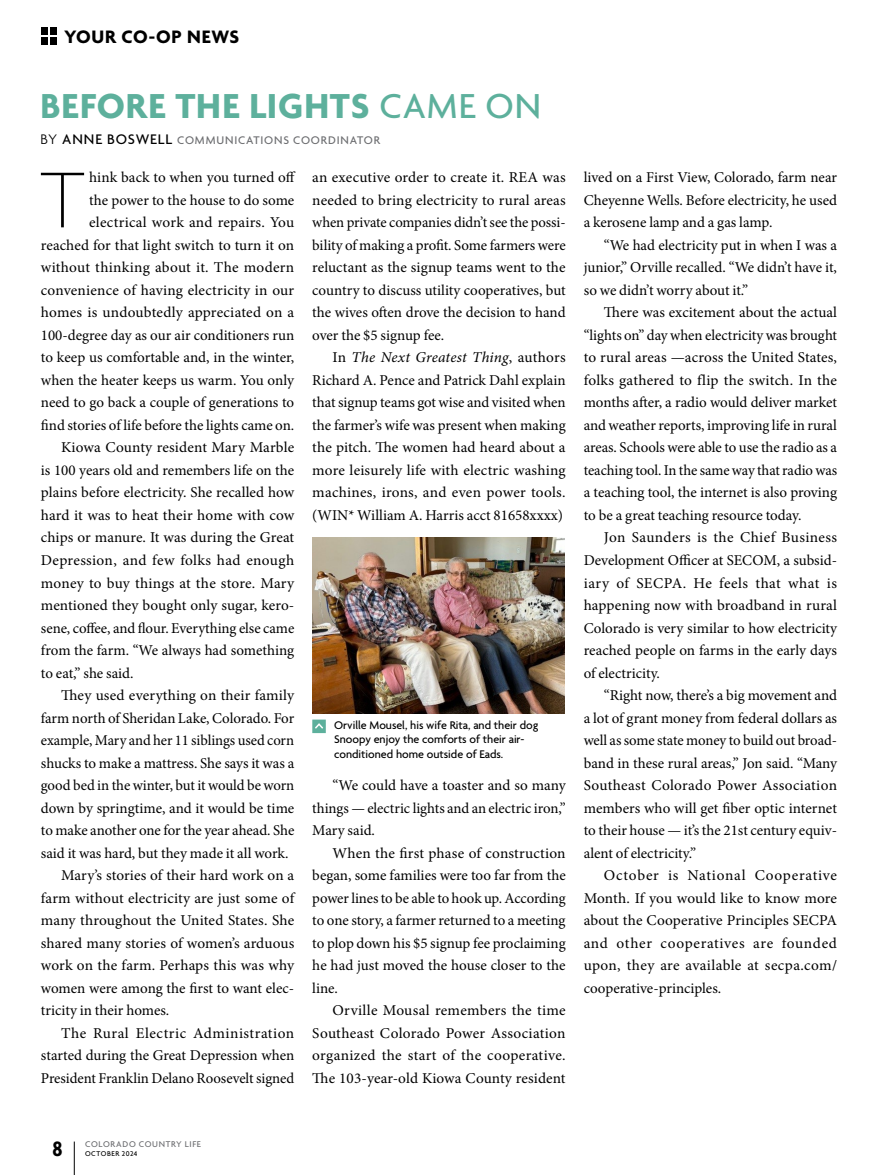
<style>
.page{position:relative;width:878px;height:1175px;background:#fff}
.page>*{position:absolute;margin:0;border:0;box-sizing:border-box;transform-origin:0 0}
.t1{font:100 85.5px "Agenda";color:#000}
.t2{font:700 37.5px "Agenda";letter-spacing:.025em;color:#5db09c}
.t3{font:700 condensed 22.5px "Agenda";color:#000}
.t4{font:700 19.5px "Agenda";letter-spacing:.03em;color:#000}
.t5{font:15px/22.5px "Minion Pro";color:#000;text-align:justify}
.t6{font:15px "Minion Pro";letter-spacing:.02em;color:#000}
.t7{font:15px "Minion Pro";letter-spacing:.03em;color:#000}
.t8{font:500 12px/14.4px "Agenda";color:#000}
.t9{font:500 12px "Agenda";letter-spacing:.065em;color:#6d6e71}
.t10{font:500 9px "Agenda";letter-spacing:.075em;color:#6d6e71}
.t11{font:500 7.5px "Agenda";letter-spacing:.075em;color:#000}
.s1{font-weight:500}
.s2{font-weight:300;font-size:15px;color:#000}
.s3{font-size:15px;color:#000}
.s4{font-style:italic}
</style>
<div class="page">
<svg style="left:312px;top:719px;width:14px;height:14px"></svg>
<img style="left:312px;top:538px;width:252px;height:175px">
<hr style="left:74px;top:1141px;width:1px;height:33px;background:#000">
<div style="left:50px;top:37px;width:7px;height:7px;background:#000"></div>
<div style="left:50px;top:28px;width:7px;height:7px;background:#000"></div>
<div style="left:41px;top:37px;width:7px;height:7px;background:#000"></div>
<div style="left:41px;top:28px;width:7px;height:7px;background:#000"></div>
<h3 class="t4" style="left:64px;top:26px;width:176px">YOUR CO-OP NEWS</h3>
<h2 class="t2" style="left:40px;top:86px;width:502px">BEFORE THE LIGHTS <span class="s1">CAME ON</span></h2>
<p class="t9" style="left:41px;top:133px;width:341px"><span class="s2">BY</span> <span class="s3">ANNE BOSWELL</span> COMMUNICATIONS COORDINATOR</p>
<h1 class="t1" style="left:40px;top:154px;width:46px">T</h1>
<p class="t5" style="left:89px;top:166px;width:208px">hink back to when you turned off</p>
<p class="t5" style="left:89px;top:189px;width:207px">the power to the house to do some</p>
<p class="t5" style="left:89px;top:211px;width:206px">electrical work and repairs. You</p>
<p class="t5" style="left:41px;top:234px;width:255px">reached for that light switch to turn it on</p>
<p class="t6" style="left:41px;top:257px;width:255px">without thinking about it. The modern</p>
<p class="t5" style="left:41px;top:279px;width:255px">convenience of having electricity in our</p>
<p class="t5" style="left:41px;top:301px;width:255px">homes is undoubtedly appreciated on a</p>
<p class="t5" style="left:41px;top:324px;width:255px">100-degree day as our air conditioners run</p>
<p class="t5" style="left:41px;top:346px;width:255px">to keep us comfortable and, in the winter,</p>
<p class="t5" style="left:41px;top:369px;width:255px">when the heater keeps us warm. You only</p>
<p class="t5" style="left:41px;top:391px;width:255px">need to go back a couple of generations to</p>
<p class="t5" style="left:41px;top:414px;width:255px">find stories of life before the lights came on.</p>
<p class="t5" style="left:61px;top:436px;width:235px">Kiowa County resident Mary Marble</p>
<p class="t5" style="left:41px;top:459px;width:255px">is 100 years old and remembers life on the</p>
<p class="t5" style="left:41px;top:481px;width:255px">plains before electricity. She recalled how</p>
<p class="t5" style="left:41px;top:504px;width:255px">hard it was to heat their home with cow</p>
<p class="t5" style="left:41px;top:526px;width:255px">chips or manure. It was during the Great</p>
<p class="t6" style="left:41px;top:550px;width:255px">Depression, and few folks had enough</p>
<p class="t5" style="left:41px;top:571px;width:255px">money to buy things at the store. Mary</p>
<p class="t5" style="left:41px;top:594px;width:255px">mentioned they bought only sugar, kero-</p>
<p class="t5" style="left:41px;top:616px;width:255px">sene, coffee, and flour. Everything else came</p>
<p class="t5" style="left:41px;top:639px;width:255px">from the farm. “We always had something</p>
<p class="t5" style="left:41px;top:661px;width:94px">to eat,” she said.</p>
<p class="t5" style="left:61px;top:684px;width:234px">They used everything on their family</p>
<p class="t5" style="left:41px;top:706px;width:255px">farm north of Sheridan Lake, Colorado. For</p>
<p class="t5" style="left:41px;top:729px;width:255px">example, Mary and her 11 siblings used corn</p>
<p class="t5" style="left:41px;top:751px;width:255px">shucks to make a mattress. She says it was a</p>
<p class="t5" style="left:41px;top:774px;width:255px">good bed in the winter, but it would be worn</p>
<p class="t5" style="left:41px;top:796px;width:255px">down by springtime, and it would be time</p>
<p class="t5" style="left:41px;top:819px;width:255px">to make another one for the year ahead. She</p>
<p class="t5" style="left:41px;top:841px;width:249px">said it was hard, but they made it all work.</p>
<p class="t5" style="left:61px;top:864px;width:235px">Mary’s stories of their hard work on a</p>
<p class="t5" style="left:41px;top:886px;width:255px">farm without electricity are just some of</p>
<p class="t5" style="left:41px;top:909px;width:255px">many throughout the United States. She</p>
<p class="t5" style="left:41px;top:931px;width:255px">shared many stories of women’s arduous</p>
<p class="t5" style="left:41px;top:954px;width:255px">work on the farm. Perhaps this was why</p>
<p class="t5" style="left:41px;top:976px;width:255px">women were among the first to want elec-</p>
<p class="t5" style="left:41px;top:999px;width:130px">tricity in their homes.</p>
<p class="t7" style="left:61px;top:1022px;width:234px">The Rural Electric Administration</p>
<p class="t5" style="left:41px;top:1044px;width:255px">started during the Great Depression when</p>
<p class="t5" style="left:41px;top:1066px;width:255px">President Franklin Delano Roosevelt signed</p>
<p class="t5" style="left:312px;top:166px;width:255px">an executive order to create it. REA was needed to bring electricity to rural areas when private companies didn’t see the possi&shy;bility of making a profit. Some farmers were reluctant as the signup teams went to the country to discuss utility cooperatives, but the wives often drove the decision to hand over the $5 signup fee.</p>
<p class="t5" style="left:312px;top:346px;width:255px;text-indent:20px">In <span class="s4">The Next Greatest Thing</span>, authors Richard A. Pence and Patrick Dahl explain that signup teams got wise and visited when the farmer’s wife was present when making the pitch. The women had heard about a more leisurely life with electric washing machines, irons, and even power tools. (WIN* William A. Harris acct 81658xxxx)</p>
<p class="t8" style="left:334px;top:718px;width:205px">Orville Mousel, his wife Rita, and their dog<br>Snoopy enjoy the comforts of their air&shy;conditioned home outside of Eads.</p>
<p class="t5" style="left:312px;top:774px;width:255px;text-indent:20px">“We could have a toaster and so many things — electric lights and an electric iron,” Mary said.</p>
<p class="t5" style="left:312px;top:841px;width:255px;text-indent:20px">When the first phase of construction began, some families were too far from the power lines to be able to hook up. According to one story, a farmer returned to a meeting to plop down his $5 signup fee proclaiming he had just moved the house closer to the line.</p>
<p class="t5" style="left:312px;top:999px;width:255px;text-indent:20px">Orville Mousal remembers the time Southeast Colorado Power Association organized the start of the cooperative.<br>The 103-year-old Kiowa County resident</p>
<p class="t5" style="left:583px;top:166px;width:255px">lived on a First View, Colorado, farm near Cheyenne Wells. Before electricity, he used a kerosene lamp and a gas lamp.</p>
<p class="t5" style="left:583px;top:234px;width:255px;text-indent:20px">“We had electricity put in when I was a junior,” Orville recalled. “We didn’t have it, so we didn’t worry about it.”</p>
<p class="t5" style="left:583px;top:301px;width:255px;text-indent:20px">There was excitement about the actual “lights on” day when electricity was brought to rural areas —across the United States, folks gathered to flip the switch. In the months after, a radio would deliver market and weather reports, improving life in rural areas. Schools were able to use the radio as a teaching tool. In the same way that radio was a teaching tool, the internet is also proving to be a great teaching resource today.</p>
<p class="t5" style="left:583px;top:526px;width:255px;text-indent:20px">Jon Saunders is the Chief Business Development Officer at SECOM, a subsid&shy;iary of SECPA. He feels that what is happening now with broadband in rural Colorado is very similar to how electricity reached people on farms in the early days of electricity.</p>
<p class="t5" style="left:583px;top:684px;width:255px;text-indent:20px">“Right now, there’s a big movement and a lot of grant money from federal dollars as well as some state money to build out broad&shy;band in these rural areas,” Jon said. “Many Southeast Colorado Power Association members who will get fiber optic internet to their house — it’s the 21st century equiv&shy;alent of electricity.”</p>
<p class="t5" style="left:583px;top:864px;width:255px;text-indent:20px">October is National Cooperative Month. If you would like to know more about the Cooperative Principles SECPA and other cooperatives are founded upon, they are available at secpa.com/ cooperative-principles.</p>
<h3 class="t3" style="left:52px;top:1136px;width:12px">8</h3>
<p class="t10" style="left:85px;top:1139px;width:117px">COLORADO COUNTRY LIFE</p>
<p class="t11" style="left:85px;top:1149px;width:54px">OCTOBER 2024</p>
</div>
